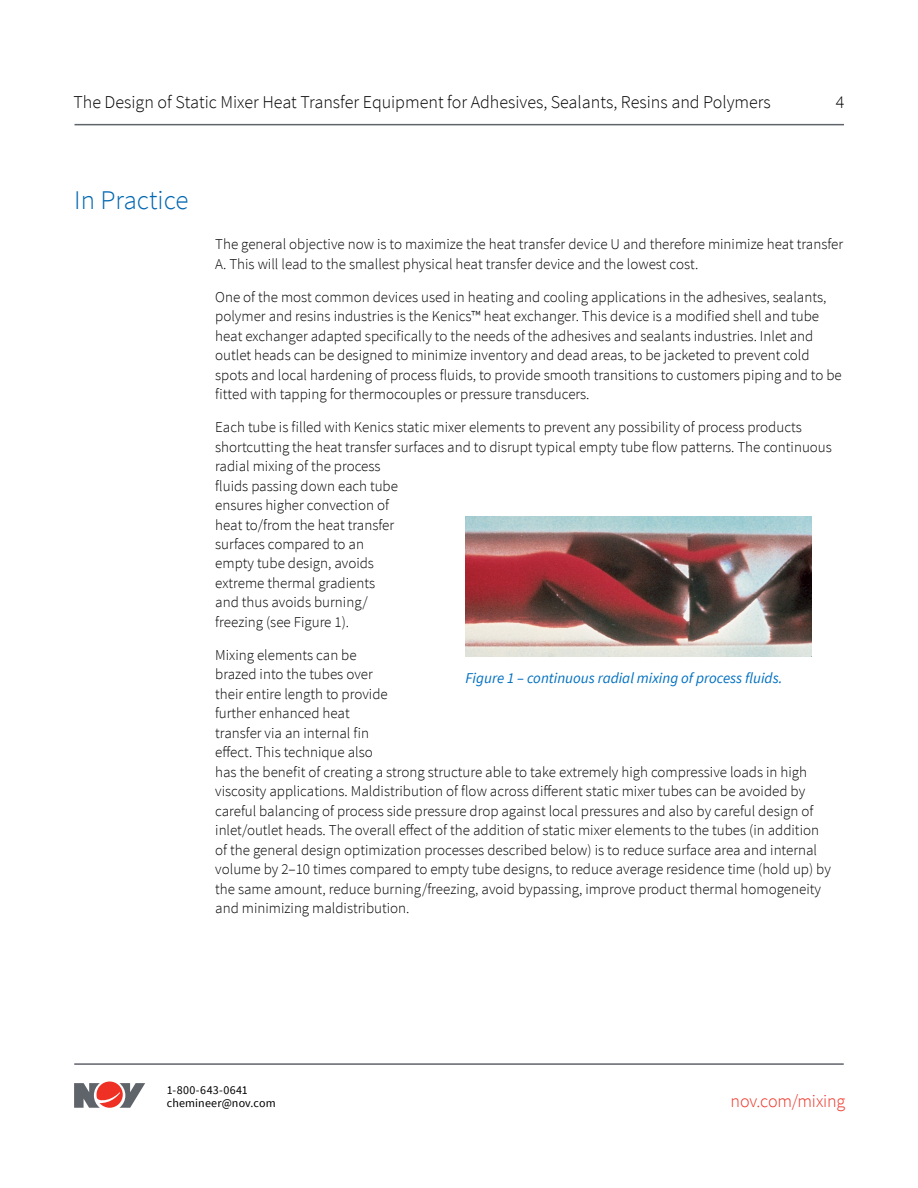
<style>
.page{position:relative;width:918px;height:1188px;background:#fff}
.page>*{position:absolute;margin:0;border:0;box-sizing:border-box;transform-origin:0 0}
.t1{font:300 27px "Source Sans Pro";color:#0067b1}
.t2{font:300 18px "Source Sans Pro";color:#000}
.t3{font:300 18px "Source Sans Pro";letter-spacing:-.01em;color:#ee3124}
.t4{font:300 15px/19.5px "Source Sans Pro";color:#000}
.t5{font:italic 15px "Source Sans Pro";color:#0070c0}
.t6{font:12px/13.5px "Source Sans Pro";letter-spacing:.015em;color:#000}
</style>
<div class="page">
<hr style="left:75px;top:124px;width:769px;height:1px;background:#5f636a">
<img style="left:466px;top:516px;width:346px;height:141px">
<hr style="left:74px;top:1063px;width:770px;height:2px;background:#5f636a">
<svg style="left:74px;top:1082px;width:71px;height:26px"></svg>
<p class="t2" style="left:73px;top:91px;width:699px">The Design of Static Mixer Heat Transfer Equipment for Adhesives, Sealants, Resins and Polymers</p>
<p class="t2" style="left:836px;top:91px;width:10px">4</p>
<h1 class="t1" style="left:74px;top:184px;width:116px">In Practice</h1>
<p class="t4" style="left:215px;top:234px;width:630px">The general objective now is to maximize the heat transfer device U and therefore minimize heat transfer<br>A. This will lead to the smallest physical heat transfer device and the lowest cost.</p>
<p class="t4" style="left:215px;top:287px;width:628px">One of the most common devices used in heating and cooling applications in the adhesives, sealants, polymer and resins industries is the Kenics™ heat exchanger. This device is a modified shell and tube heat exchanger adapted specifically to the needs of the adhesives and sealants industries. Inlet and outlet heads can be designed to minimize inventory and dead areas, to be jacketed to prevent cold spots and local hardening of process fluids, to provide smooth transitions to customers piping and to be fitted with tapping for thermocouples or pressure transducers.</p>
<p class="t4" style="left:215px;top:417px;width:618px">Each tube is filled with Kenics static mixer elements to prevent any possibility of process products shortcutting the heat transfer surfaces and to disrupt typical empty tube flow patterns. The continuous radial mixing of the process<br>fluids passing down each tube<br>ensures higher convection of<br>heat to/from the heat transfer<br>surfaces compared to an<br>empty tube design, avoids<br>extreme thermal gradients<br>and thus avoids burning/<br>freezing (see Figure 1).</p>
<p class="t4" style="left:215px;top:645px;width:617px">Mixing elements can be<br>brazed into the tubes over<br>their entire length to provide<br>further enhanced heat<br>transfer via an internal fin<br>effect. This technique also<br>has the benefit of creating a strong structure able to take extremely high compressive loads in high viscosity applications. Maldistribution of flow across different static mixer tubes can be avoided by careful balancing of process side pressure drop against local pressures and also by careful design of inlet/outlet heads. The overall effect of the addition of static mixer elements to the tubes (in addition of the general design optimization processes described below) is to reduce surface area and internal volume by 2–10 times compared to empty tube designs, to reduce average residence time (hold up) by the same amount, reduce burning/freezing, avoid bypassing, improve product thermal homogeneity and minimizing maldistribution.</p>
<p class="t5" style="left:466px;top:669px;width:318px">Figure 1 – continuous radial mixing of process fluids.</p>
<p class="t6" style="left:167px;top:1083px;width:110px">1-800-643-0641 chemineer@nov.com</p>
<p class="t3" style="left:731px;top:1090px;width:116px">nov.com/mixing</p>
</div>
